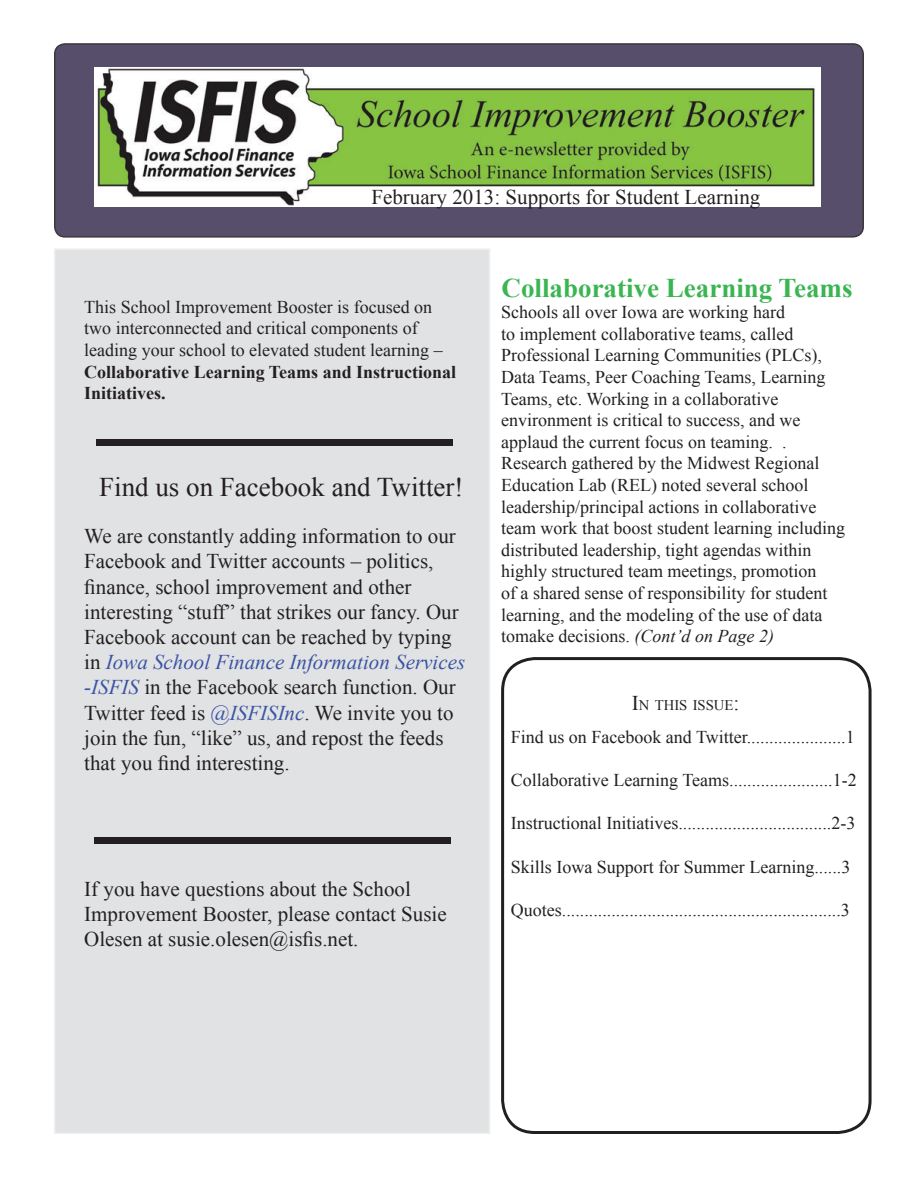
<style>
.page{position:relative;width:918px;height:1188px;background:#fff}
.page>*{position:absolute;margin:0;border:0;box-sizing:border-box;transform-origin:0 0}
.t1{font:27px "Times New Roman";color:#231f20}
.t2{font:700 27px "Times New Roman";color:#3bb552}
.t3{font:21px/25.2px "Times New Roman";color:#231f20}
.t4{font:18px/21.6px "Times New Roman";color:#231f20}
.t5{font:700 18px/21.6px "Times New Roman";color:#231f20}
.t6{font:14.7px "Times New Roman";color:#231f20}
.s1{font-style:italic;color:#3a53a3}
.s2{font-style:italic}
.s3{font-size:21px}
</style>
<div class="page">
<div style="left:54px;top:248px;width:436px;height:886px;background:#e1e2e4;border:2px solid #eeeeef"></div>
<div style="left:55px;top:44px;width:808px;height:193px;background:#574e6b;border-radius:10px"></div>
<div style="left:54px;top:43px;width:810px;height:195px;border:2px solid #231f20;border-radius:10px"></div>
<img style="left:94px;top:67px;width:727px;height:139px">
<div style="left:501px;top:657px;width:371px;height:477px;border:3px solid #231f20;border-radius:32px"></div>
<div style="left:96px;top:439px;width:357px;height:7px;background:#231f20"></div>
<div style="left:94px;top:837px;width:357px;height:6px;background:#231f20"></div>
<p class="t3" style="left:371px;top:184px;width:391px">February 2013: Supports for Student Learning</p>
<p class="t4" style="left:84px;top:296px;width:360px">This School Improvement Booster is focused on two interconnected and critical components of leading your school to elevated student learning –</p>
<p class="t5" style="left:84px;top:360px;width:374px">Collaborative Learning Teams and Instructional<br>Initiatives.</p>
<h1 class="t1" style="left:99px;top:469px;width:366px">Find us on Facebook and Twitter!</h1>
<p class="t3" style="left:84px;top:523px;width:382px">We are constantly adding information to our Facebook and Twitter accounts – politics, finance, school improvement and other interesting “stuff” that strikes our fancy. Our Facebook account can be reached by typing in <span class="s1">Iowa School Finance Information Services -ISFIS</span> in the Facebook search function. Our Twitter feed is <span class="s1">@ISFISInc</span>. We invite you to join the fun, “like” us, and repost the feeds that you find interesting.</p>
<p class="t3" style="left:84px;top:876px;width:364px">If you have questions about the School<br>Improvement Booster, please contact Susie<br>Olesen at susie.olesen@isfis.net.</p>
<h1 class="t2" style="left:502px;top:269px;width:352px">Collaborative Learning Teams</h1>
<p class="t4" style="left:501px;top:301px;width:345px">Schools all over Iowa are working hard<br>to implement collaborative teams, called Professional Learning Communities (PLCs), Data Teams, Peer Coaching Teams, Learning Teams, etc. Working in a collaborative environment is critical to success, and we applaud the current focus on teaming. .<br>Research gathered by the Midwest Regional Education Lab (REL) noted several school leadership/principal actions in collaborative team work that boost student learning including distributed leadership, tight agendas within highly structured team meetings, promotion<br>of a shared sense of responsibility for student learning, and the modeling of the use of data tomake decisions. <span class="s2">(Cont’d on Page 2)</span></p>
<p class="t6" style="left:632px;top:696px;width:109px"><span class="s3">I</span>N THIS ISSUE<span class="s3">:</span></p>
<p class="t4" style="left:511px;top:726px;width:345px">Find us on Facebook and Twitter......................1</p>
<p class="t4" style="left:511px;top:769px;width:347px">Collaborative Learning Teams.......................1-2</p>
<p class="t4" style="left:511px;top:812px;width:346px">Instructional Initiatives..................................2-3</p>
<p class="t4" style="left:511px;top:856px;width:341px">Skills Iowa Support for Summer Learning......3</p>
<p class="t4" style="left:511px;top:899px;width:340px">Quotes..............................................................3</p>
</div>
